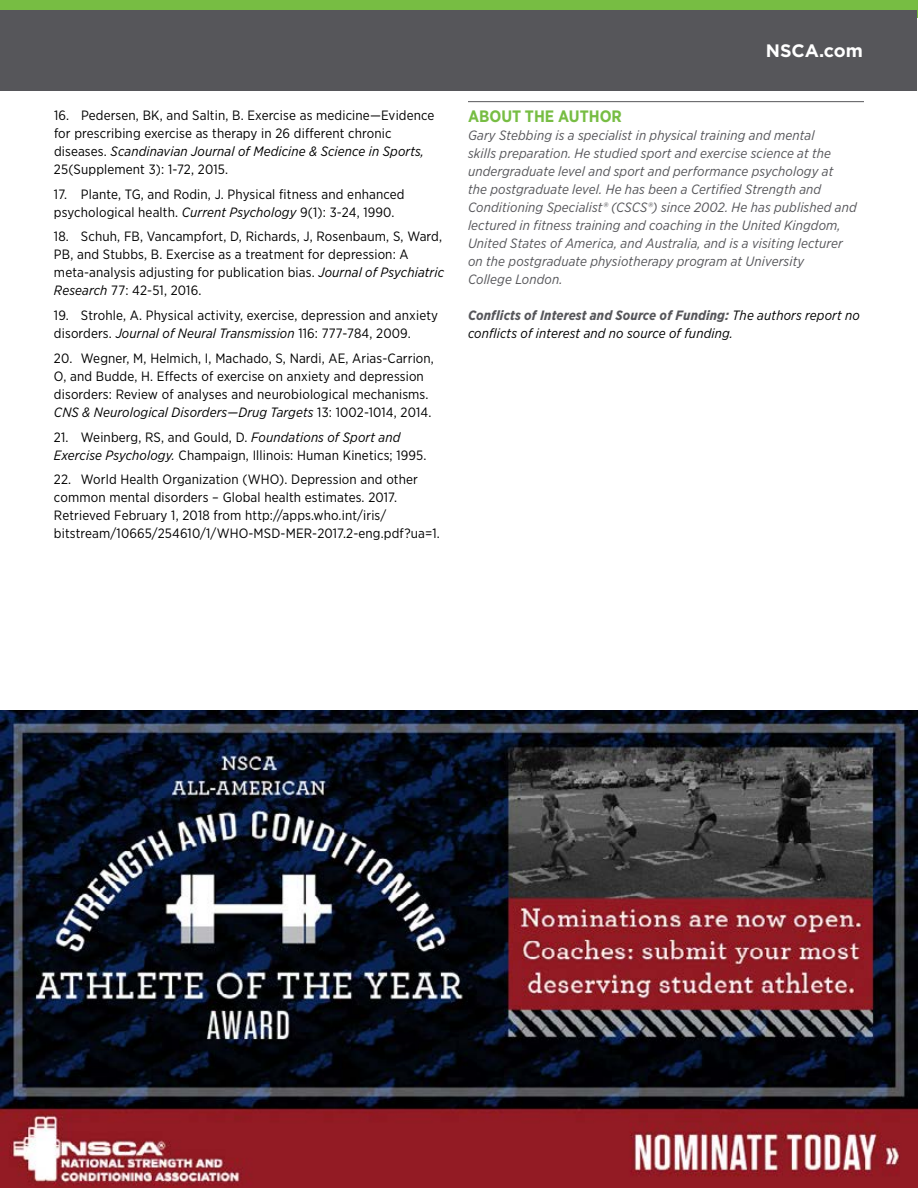
<style>
.page{position:relative;width:918px;height:1188px;background:#fff}
.page>*{position:absolute;margin:0;border:0;box-sizing:border-box;transform-origin:0 0}
.t1{font:700 18px "Gotham";color:#fff}
.t2{font:700 16.5px "Gotham Narrow";color:#77bd43}
.t3{font:13.5px/18px "Gotham Narrow";letter-spacing:.01em;color:#000}
.t4{font:italic 13.5px/18px "Gotham Narrow";letter-spacing:.01em;color:#56565a}
.t5{font:italic 13.5px/18px "Gotham Narrow";letter-spacing:.01em;color:#000}
.s1{font-style:italic}
.s2{font-weight:700;color:#56565a}
</style>
<div class="page">
<div style="left:0;top:0;width:918px;height:17px;background:#77bd43"></div>
<div style="left:0;top:10px;width:917px;height:81px;background:#56565a"></div>
<hr style="left:468px;top:101px;width:396px;height:1px;background:#56565a">
<img style="left:0;top:711px;width:918px;height:477px">
<p class="t3" style="left:54px;top:106px;width:382px">16. Pedersen, BK, and Saltin, B. Exercise as medicine—Evidence for prescribing exercise as therapy in 26 different chronic diseases. <span class="s1">Scandinavian Journal of Medicine &amp; Science in Sports, </span>25(Supplement 3): 1-72, 2015.</p>
<p class="t3" style="left:54px;top:185px;width:352px">17. Plante, TG, and Rodin, J. Physical fitness and enhanced psychological health. <span class="s1">Current Psychology</span> 9(1): 3-24, 1990.</p>
<p class="t3" style="left:54px;top:227px;width:392px">18. Schuh, FB, Vancampfort, D, Richards, J, Rosenbaum, S, Ward, PB, and Stubbs, B. Exercise as a treatment for depression: A meta-analysis adjusting for publication bias. <span class="s1">Journal of Psychiatric Research</span> 77: 42-51, 2016.</p>
<p class="t3" style="left:54px;top:306px;width:386px">19. Strohle, A. Physical activity, exercise, depression and anxiety disorders. <span class="s1">Journal of Neural Transmission</span> 116: 777-784, 2009.</p>
<p class="t3" style="left:54px;top:349px;width:381px">20. Wegner, M, Helmich, I, Machado, S, Nardi, AE, Arias-Carrion, O, and Budde, H. Effects of exercise on anxiety and depression disorders: Review of analyses and neurobiological mechanisms.<br><span class="s1">CNS &amp; Neurological Disorders—Drug Targets</span> 13: 1002-1014, 2014.</p>
<p class="t3" style="left:54px;top:428px;width:374px">21. Weinberg, RS, and Gould, D. <span class="s1">Foundations of Sport and<br>Exercise Psychology.</span> Champaign, Illinois: Human Kinetics; 1995.</p>
<p class="t3" style="left:54px;top:470px;width:387px">22. World Health Organization (WHO). Depression and other common mental disorders – Global health estimates. 2017.<br>Retrieved February 1, 2018 from http://apps.who.int/iris/ bitstream/10665/254610/1/WHO-MSD-MER-2017.2-eng.pdf?ua=1.</p>
<h1 class="t1" style="left:766px;top:39px;width:99px">NSCA.com</h1>
<p class="t2" style="left:468px;top:106px;width:155px">ABOUT THE AUTHOR</p>
<p class="t4" style="left:468px;top:126px;width:390px">Gary Stebbing is a specialist in physical training and mental<br>skills preparation. He studied sport and exercise science at the undergraduate level and sport and performance psychology at<br>the postgraduate level. He has been a Certified Strength and Conditioning Specialist® (CSCS®) since 2002. He has published and lectured in fitness training and coaching in the United Kingdom, United States of America, and Australia, and is a visiting lecturer on the postgraduate physiotherapy program at University<br>College London.</p>
<p class="t5" style="left:468px;top:306px;width:393px"><span class="s2">Conflicts of Interest and Source of Funding:</span> The authors report no conflicts of interest and no source of funding.</p>
</div>
